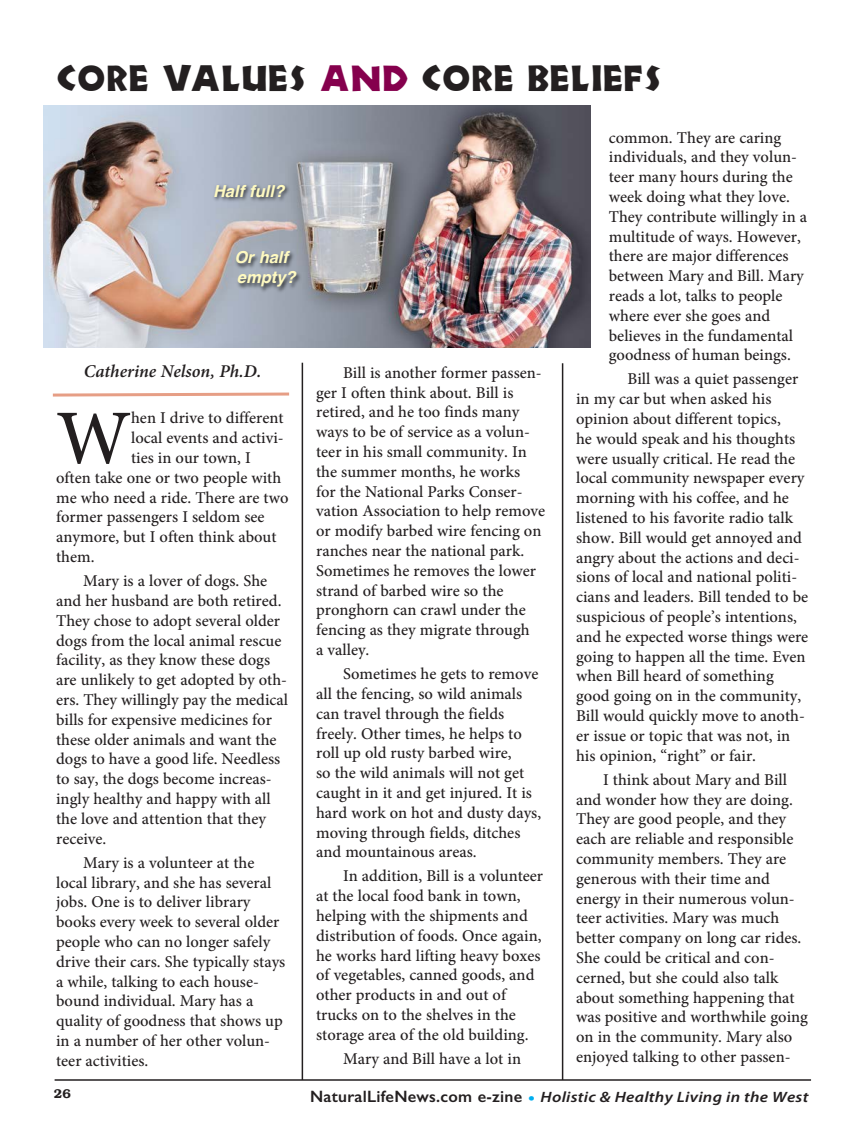
<style>
.page{position:relative;width:864px;height:1134px;background:#fff}
.page>*{position:absolute;margin:0;border:0;box-sizing:border-box;transform-origin:0 0}
.t1{font:500 77.25px "Minion Pro";color:#231f20}
.t2{font:33px "Heartwood Display S Si";color:#231f20}
.t3{font:italic 600 18px "Minion Pro";color:#231f20}
.t4{font:500 16.5px/19.8px "Minion Pro";color:#231f20}
.t5{font:italic 700 16.5px/19.8px "Helvetica";color:#fffac1}
.t6{font:italic 600 15px "Myriad Pro";letter-spacing:.015em;color:#231f20;scale:1.15 1}
.t7{font:600 12.75px "Bookman";color:#231f20}
.s1{color:#85004d}
.s2{font-family:"Gill Sans";font-style:normal;font-size:16.5px}
.s3{font-family:"Minion Pro";font-style:normal;font-size:16.5px;color:#00aeef}
</style>
<div class="page">
<hr style="left:55px;top:1079px;width:756px;height:2px;background:#231f20">
<img style="left:44px;top:105px;width:547px;height:243px">
<svg style="left:52px;top:392px;width:238px;height:5px"></svg>
<hr style="left:302px;top:363px;width:1px;height:717px;background:#231f20">
<hr style="left:562px;top:363px;width:1px;height:717px;background:#231f20">
<img style="left:139px;top:175px;width:223px;height:148px">
<h2 class="t2" style="left:56px;top:60px;width:607px">CORE VALUES <span class="s1">AND</span> CORE BELIEFS</h2>
<p class="t5" style="left:213px;top:183px;width:73px">Half full?</p>
<p class="t5" style="left:234px;top:249px;width:63px">Or half empty?</p>
<p class="t3" style="left:84px;top:365px;width:179px">Catherine Nelson, Ph.D.</p>
<h1 class="t1" style="left:56px;top:408px;width:77px">W</h1>
<p class="t4" style="left:131px;top:410px;width:154px">hen I drive to different</p>
<p class="t4" style="left:131px;top:430px;width:154px">local events and activi-</p>
<p class="t4" style="left:131px;top:449px;width:121px">ties in our town, I</p>
<p class="t4" style="left:56px;top:469px;width:227px">often take one or two people with</p>
<p class="t4" style="left:56px;top:489px;width:234px">me who need a ride. There are two</p>
<p class="t4" style="left:56px;top:509px;width:210px">former passengers I seldom see</p>
<p class="t4" style="left:56px;top:529px;width:222px">anymore, but I often think about</p>
<p class="t4" style="left:56px;top:548px;width:40px">them.</p>
<p class="t4" style="left:56px;top:573px;width:234px;text-indent:27px">Mary is a lover of dogs. She and her husband are both retired.<br>They chose to adopt several older dogs from the local animal rescue facility, as they know these dogs are unlikely to get adopted by oth&shy;ers. They willingly pay the medical bills for expensive medicines for these older animals and want the dogs to have a good life. Needless to say, the dogs become increas&shy;ingly healthy and happy with all the love and attention that they receive.</p>
<p class="t4" style="left:56px;top:854px;width:231px;text-indent:27px">Mary is a volunteer at the local library, and she has several jobs. One is to deliver library books every week to several older people who can no longer safely drive their cars. She typically stays a while, talking to each house&shy;bound individual. Mary has a quality of goodness that shows up in a number of her other volun&shy;teer activities.</p>
<p class="t4" style="left:316px;top:364px;width:231px;text-indent:27px">Bill is another former passen&shy;ger I often think about. Bill is retired, and he too finds many ways to be of service as a volun&shy;teer in his small community. In the summer months, he works<br>for the National Parks Conser&shy;vation Association to help remove or modify barbed wire fencing on ranches near the national park.<br>Sometimes he removes the lower strand of barbed wire so the pronghorn can crawl under the fencing as they migrate through<br>a valley.</p>
<p class="t4" style="left:316px;top:665px;width:227px;text-indent:27px">Sometimes he gets to remove all the fencing, so wild animals can travel through the fields freely. Other times, he helps to roll up old rusty barbed wire,<br>so the wild animals will not get caught in it and get injured. It is hard work on hot and dusty days, moving through fields, ditches and mountainous areas.</p>
<p class="t4" style="left:316px;top:868px;width:229px;text-indent:27px">In addition, Bill is a volunteer at the local food bank in town, helping with the shipments and distribution of foods. Once again, he works hard lifting heavy boxes of vegetables, canned goods, and other products in and out of trucks on to the shelves in the storage area of the old building.</p>
<p class="t4" style="left:343px;top:1050px;width:179px">Mary and Bill have a lot in</p>
<p class="t4" style="left:609px;top:129px;width:200px">common. They are caring individuals, and they volun&shy;teer many hours during the week doing what they love.<br>They contribute willingly in a multitude of ways. However, there are major differences between Mary and Bill. Mary reads a lot, talks to people where ever she goes and believes in the fundamental goodness of human beings.</p>
<p class="t4" style="left:576px;top:371px;width:234px;text-indent:51px">Bill was a quiet passenger in my car but when asked his opinion about different topics,<br>he would speak and his thoughts were usually critical. He read the local community newspaper every morning with his coffee, and he listened to his favorite radio talk show. Bill would get annoyed and angry about the actions and deci&shy;sions of local and national politi&shy;cians and leaders. Bill tended to be suspicious of people’s intentions, and he expected worse things were going to happen all the time. Even when Bill heard of something good going on in the community,<br>Bill would quickly move to anoth&shy;er issue or topic that was not, in his opinion, “right” or fair.</p>
<p class="t4" style="left:576px;top:771px;width:233px;text-indent:27px">I think about Mary and Bill and wonder how they are doing.<br>They are good people, and they each are reliable and responsible community members. They are generous with their time and energy in their numerous volun&shy;teer activities. Mary was much better company on long car rides.<br>She could be critical and con&shy;cerned, but she could also talk about something happening that was positive and worthwhile going on in the community. Mary also enjoyed talking to other passen-</p>
<p class="t7" style="left:54px;top:1089px;width:18px">26</p>
<p class="t6" style="left:310px;top:1092px;width:435px"><span class="s2">NaturalLifeNews.com e-zine</span> <span class="s3">•</span> Holistic &amp; Healthy Living in the West</p>
</div>
